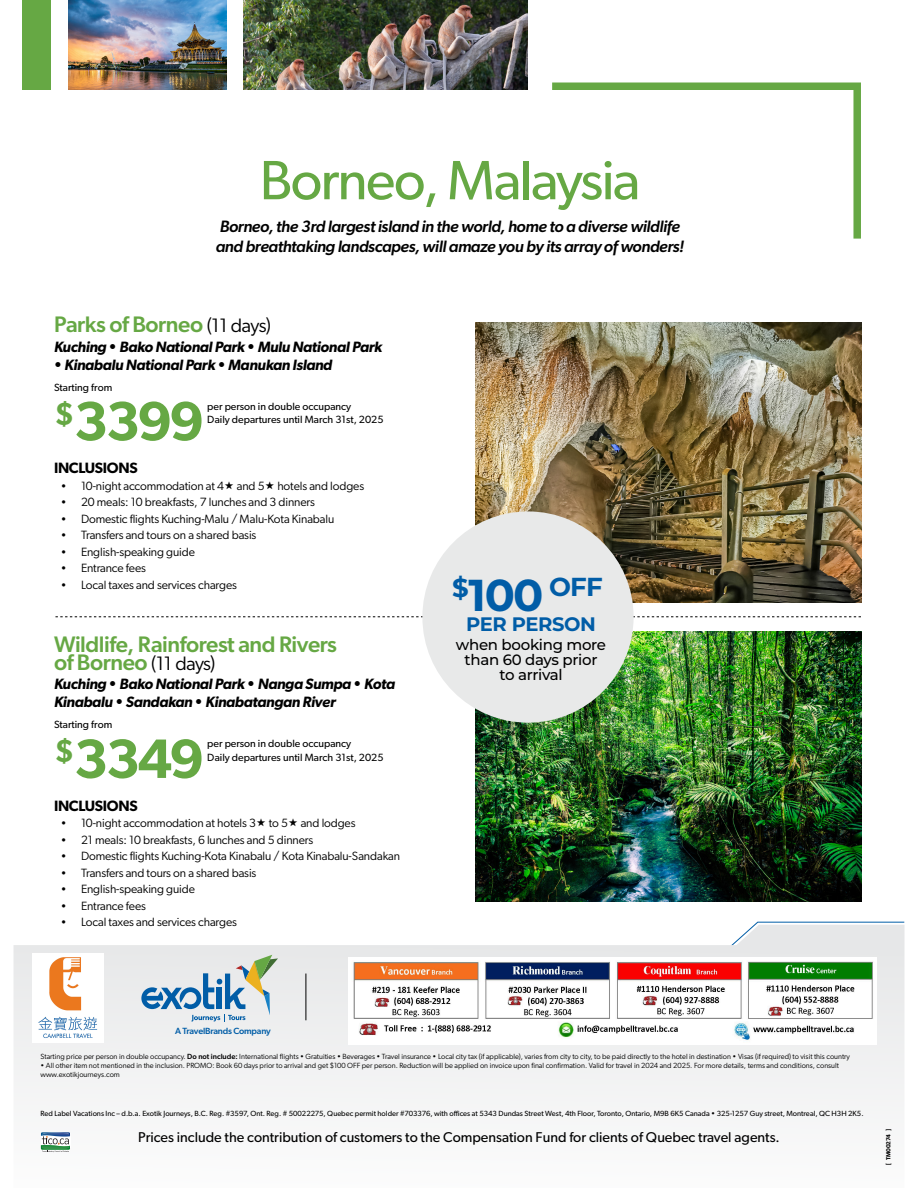
<style>
.page{position:relative;width:918px;height:1188px;background:#fff}
.page>*{position:absolute;margin:0;border:0;box-sizing:border-box;transform-origin:0 0}
.t1{font:55.5px "Gibson";letter-spacing:-.03em;color:#66a844}
.Hotel{font:600 55.5px "Gibson";letter-spacing:-.05em;color:#66a844}
.t2{font:700 25.95px "Montserrat";color:#015da7}
.t3{font:500 22.5px/18px "Gibson";letter-spacing:-.02em;color:#66a844}
.t4{font:700 19.5px "Montserrat";letter-spacing:-.02em;color:#015da7}
.t5{font:italic 500 16.5px/19.5px "Gibson";letter-spacing:-.02em;color:#000}
.t6{font:italic 600 15px/18px "Gibson";letter-spacing:-.02em;color:#000}
.t7{font:500 15px/15px "Montserrat";letter-spacing:-.02em;color:#000;text-align:center}
.A_-_Introductions{font:600 15px "Gibson";letter-spacing:-.02em;color:#000}
.t8{font:14.25px "Gibson";color:#000}
.t9{font:12px "Gibson";letter-spacing:-.01em;color:#000}
.Hotel-2{font:10.5px "Gibson";color:#000}
.Basebar{font:500 9px "Gibson";letter-spacing:-.02em;color:#015da7}
.t10{font:7.5px/9px "Gibson";color:#000}
.t11{font:7.5px "Gibson";color:#000}
.t12{font:600 6px "Gibson";letter-spacing:-.005em;color:#000}
.s1{font-weight:400;font-size:19.5px;color:#000}
.s2{font-size:11.25px}
.s3{font-size:44.55px}
.s4{font-weight:500}
</style>
<div class="page">
<svg style="left:55px;top:616px;width:806px;height:1px"></svg>
<img style="left:476px;top:322px;width:385px;height:280px">
<img style="left:476px;top:631px;width:385px;height:271px">
<svg style="left:552px;top:82px;width:309px;height:157px"></svg>
<div style="left:22px;top:0;width:29px;height:90px;background:#66a844"></div>
<img style="left:69px;top:0;width:157px;height:90px">
<img style="left:244px;top:0;width:284px;height:90px">
<svg style="left:754px;top:922px;width:151px;height:24px"></svg>
<svg style="left:14px;top:925px;width:890px;height:228px;fill:#f3f4f4"></svg>
<svg style="left:141px;top:955px;width:137px;height:67px;background:#bbccd4"></svg>
<hr style="left:306px;top:974px;width:1px;height:46px;background:#000">
<img style="left:41px;top:1132px;width:29px;height:3px">
<img style="left:42px;top:1133px;width:27px;height:2px">
<svg style="left:41px;top:1135px;width:29px;height:17px"></svg>
<img style="left:42px;top:1145px;width:27px;height:4px">
<div style="left:422px;top:511px;width:212px;height:212px;background:#e8e9e9;border-radius:50%"></div>
<img style="left:348px;top:958px;width:529px;height:86px">
<img style="left:33px;top:953px;width:70px;height:90px">
<p class="t1" style="left:260px;top:147px;width:382px">Borneo, Malaysia</p>
<p class="t5" style="left:216px;top:217px;width:470px">Borneo, the 3rd largest island in the world, home to a diverse wildlife and breathtaking landscapes, will amaze you by its array of wonders!</p>
<p class="t3" style="left:54px;top:315px;width:218px">Parks of Borneo <span class="s1">(11 days)</span></p>
<p class="t6" style="left:54px;top:337px;width:330px">Kuching • Bako National Park • Mulu National Park</p>
<p class="t6" style="left:54px;top:355px;width:280px">• Kinabalu National Park • Manukan Island</p>
<p class="Hotel-2" style="left:54px;top:381px;width:60px">Starting from</p>
<p class="Hotel" style="left:54px;top:388px;width:152px"><sup>$</sup>3399</p>
<p class="Hotel-2" style="left:207px;top:400px;width:145px">per person in double occupancy</p>
<p class="Hotel-2" style="left:207px;top:413px;width:178px">Daily departures until March 31st, 2025</p>
<p class="A_-_Introductions" style="left:54px;top:459px;width:85px">INCLUSIONS</p>
<p class="t9" style="left:61px;top:479px;width:305px"><span class="s2">•</span> 10-night accommodation at 4 and 5 hotels and lodges</p>
<p class="t9" style="left:61px;top:495px;width:256px"><span class="s2">•</span> 20 meals: 10 breakfasts, 7 lunches and 3 dinners</p>
<p class="t9" style="left:61px;top:512px;width:275px"><span class="s2">•</span> Domestic flights Kuching-Malu / Malu-Kota Kinabalu</p>
<p class="t9" style="left:61px;top:528px;width:197px"><span class="s2">•</span> Transfers and tours on a shared basis</p>
<p class="t9" style="left:61px;top:545px;width:136px"><span class="s2">•</span> English-speaking guide</p>
<p class="t9" style="left:61px;top:561px;width:87px"><span class="s2">•</span> Entrance fees</p>
<p class="t9" style="left:61px;top:578px;width:178px"><span class="s2">•</span> Local taxes and services charges</p>
<p class="t3" style="left:54px;top:635px;width:284px">Wildlife, Rainforest and Rivers of Borneo <span class="s1">(11 days)</span></p>
<p class="t6" style="left:54px;top:675px;width:343px">Kuching • Bako National Park • Nanga Sumpa • Kota<br>Kinabalu • Sandakan • Kinabatangan River</p>
<p class="Hotel-2" style="left:54px;top:719px;width:60px">Starting from</p>
<p class="Hotel" style="left:54px;top:726px;width:152px"><sup>$</sup>3349</p>
<p class="Hotel-2" style="left:207px;top:737px;width:145px">per person in double occupancy</p>
<p class="Hotel-2" style="left:207px;top:751px;width:178px">Daily departures until March 31st, 2025</p>
<p class="A_-_Introductions" style="left:54px;top:797px;width:85px">INCLUSIONS</p>
<p class="t9" style="left:61px;top:816px;width:296px"><span class="s2">•</span> 10-night accommodation at hotels 3 to 5 and lodges</p>
<p class="t9" style="left:61px;top:833px;width:254px"><span class="s2">•</span> 21 meals: 10 breakfasts, 6 lunches and 5 dinners</p>
<p class="t9" style="left:61px;top:849px;width:341px"><span class="s2">•</span> Domestic flights Kuching-Kota Kinabalu / Kota Kinabalu-Sandakan</p>
<p class="t9" style="left:61px;top:866px;width:197px"><span class="s2">•</span> Transfers and tours on a shared basis</p>
<p class="t9" style="left:61px;top:882px;width:136px"><span class="s2">•</span> English-speaking guide</p>
<p class="t9" style="left:61px;top:899px;width:87px"><span class="s2">•</span> Entrance fees</p>
<p class="t9" style="left:61px;top:915px;width:178px"><span class="s2">•</span> Local taxes and services charges</p>
<p class="t2" style="left:452px;top:568px;width:152px">$<span class="s3">100</span> OFF</p>
<p class="t4" style="left:466px;top:610px;width:131px">PER PERSON</p>
<p class="t7" style="left:456px;top:637px;width:152px">when booking more than 60 days prior to arrival</p>
<p class="Basebar" style="left:175px;top:1025px;width:97px">A TravelBrands Company</p>
<p class="t10" style="left:40px;top:1052px;width:811px">Starting price per person in double occupancy. <span class="s4">Do not include:</span> International flights • Gratuities • Beverages • Travel insurance • Local city tax (if applicable), varies from city to city, to be paid directly to the hotel in destination • Visas (if required) to visit this country</p>
<p class="t10" style="left:40px;top:1061px;width:800px">• All other item not mentioned in the inclusion. PROMO: Book 60 days prior to arrival and get $100 OFF per person. Reduction will be applied on invoice upon final confirmation. Valid for travel in 2024 and 2025. For more details, terms and conditions, consult www.exotikjourneys.com</p>
<p class="t11" style="left:40px;top:1109px;width:825px">Red Label Vacations Inc – d.b.a. Exotik Journeys, B.C. Reg. #3597, Ont. Reg. # 50022275, Quebec permit holder #703376, with offices at 5343 Dundas Street West, 4th Floor, Toronto, Ontario, M9B 6K5 Canada • 325-1257 Guy street, Montreal, QC H3H 2K5.</p>
<p class="t8" style="left:138px;top:1129px;width:643px">Prices include the contribution of customers to the Compensation Fund for clients of Quebec travel agents.</p>
<p class="t12" style="left:885px;top:1165px;width:37px;rotate:-90deg">[ TM00274 ]</p>
</div>
